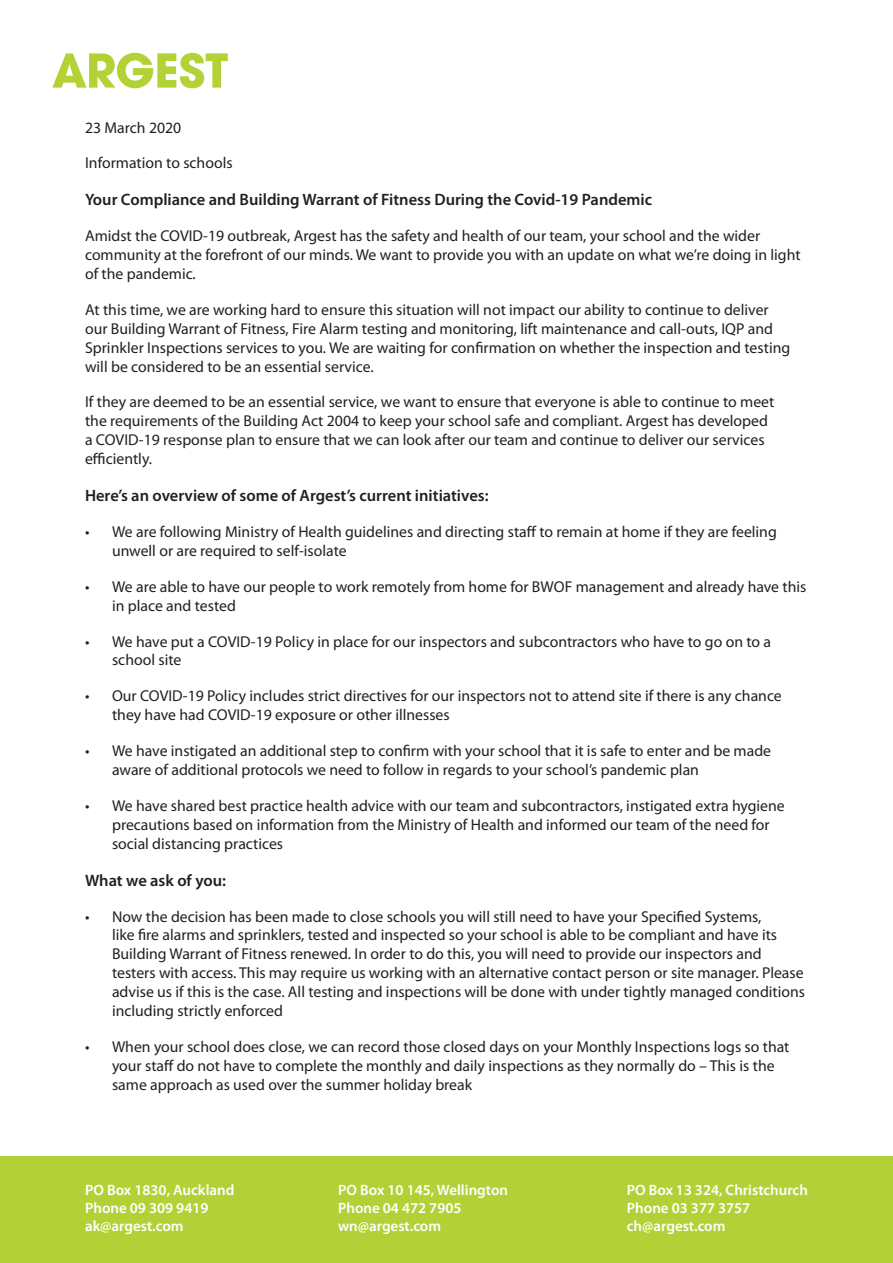
<style>
.page{position:relative;width:893px;height:1263px;background:#fff}
.page>*{position:absolute;margin:0;border:0;box-sizing:border-box;transform-origin:0 0}
.main{font:600 16.5px "Myriad Pro";color:#231f20}
.main-2{font:15.75px/18.9px "Myriad Pro";color:#231f20}
.t1{font:600 15px/18px "Myriad Pro";color:#fff}
</style>
<div class="page">
<div style="left:0;top:1157px;width:893px;height:106px;background:#b3d136"></div>
<svg style="left:52px;top:53px;width:176px;height:35px"></svg>
<p class="main-2" style="left:85px;top:118px;width:98px">23 March 2020</p>
<p class="main-2" style="left:85px;top:154px;width:149px">Information to schools</p>
<p class="main" style="left:85px;top:191px;width:569px">Your Compliance and Building Warrant of Fitness During the Covid-19 Pandemic</p>
<p class="main-2" style="left:85px;top:227px;width:717px">Amidst the COVID-19 outbreak, Argest has the safety and health of our team, your school and the wider community at the forefront of our minds. We want to provide you with an update on what we’re doing in light of the pandemic.</p>
<p class="main-2" style="left:85px;top:300px;width:707px">At this time, we are working hard to ensure this situation will not impact our ability to continue to deliver our Building Warrant of Fitness, Fire Alarm testing and monitoring, lift maintenance and call-outs, IQP and Sprinkler Inspections services to you. We are waiting for confirmation on whether the inspection and testing will be considered to be an essential service.</p>
<p class="main-2" style="left:85px;top:393px;width:691px">If they are deemed to be an essential service, we want to ensure that everyone is able to continue to meet the requirements of the Building Act 2004 to keep your school safe and compliant. Argest has developed a COVID-19 response plan to ensure that we can look after our team and continue to deliver our services efficiently.</p>
<p class="main" style="left:85px;top:486px;width:405px">Here’s an overview of some of Argest’s current initiatives:</p>
<p class="main-2" style="left:112px;top:522px;width:666px;text-indent:-27px">• We are following Ministry of Health guidelines and directing staff to remain at home if they are feeling unwell or are required to self-isolate</p>
<p class="main-2" style="left:112px;top:577px;width:696px;text-indent:-27px">• We are able to have our people to work remotely from home for BWOF management and already have this in place and tested</p>
<p class="main-2" style="left:112px;top:632px;width:661px;text-indent:-27px">• We have put a COVID-19 Policy in place for our inspectors and subcontractors who have to go on to a school site</p>
<p class="main-2" style="left:112px;top:687px;width:671px;text-indent:-27px">• Our COVID-19 Policy includes strict directives for our inspectors not to attend site if there is any chance they have had COVID-19 exposure or other illnesses</p>
<p class="main-2" style="left:112px;top:742px;width:661px;text-indent:-27px">• We have instigated an additional step to confirm with your school that it is safe to enter and be made aware of additional protocols we need to follow in regards to your school’s pandemic plan</p>
<p class="main-2" style="left:112px;top:796px;width:674px;text-indent:-27px">• We have shared best practice health advice with our team and subcontractors, instigated extra hygiene precautions based on information from the Ministry of Health and informed our team of the need for social distancing practices</p>
<p class="main" style="left:85px;top:871px;width:142px">What we ask of you:</p>
<p class="main-2" style="left:112px;top:907px;width:695px;text-indent:-27px">• Now the decision has been made to close schools you will still need to have your Specified Systems,<br>like fire alarms and sprinklers, tested and inspected so your school is able to be compliant and have its Building Warrant of Fitness renewed. In order to do this, you will need to provide our inspectors and testers with access. This may require us working with an alternative contact person or site manager. Please advise us if this is the case. All testing and inspections will be done with under tightly managed conditions including strictly enforced</p>
<p class="main-2" style="left:112px;top:1037px;width:679px;text-indent:-27px">• When your school does close, we can record those closed days on your Monthly Inspections logs so that your staff do not have to complete the monthly and daily inspections as they normally do – This is the same approach as used over the summer holiday break</p>
<p class="t1" style="left:85px;top:1181px;width:151px">PO Box 1830, Auckland<br>Phone 09 309 9419 ak@argest.com</p>
<p class="t1" style="left:338px;top:1181px;width:172px">PO Box 10 145, Wellington<br>Phone 04 472 7905 wn@argest.com</p>
<p class="t1" style="left:627px;top:1181px;width:183px">PO Box 13 324, Christchurch<br>Phone 03 377 3757 ch@argest.com</p>
</div>
